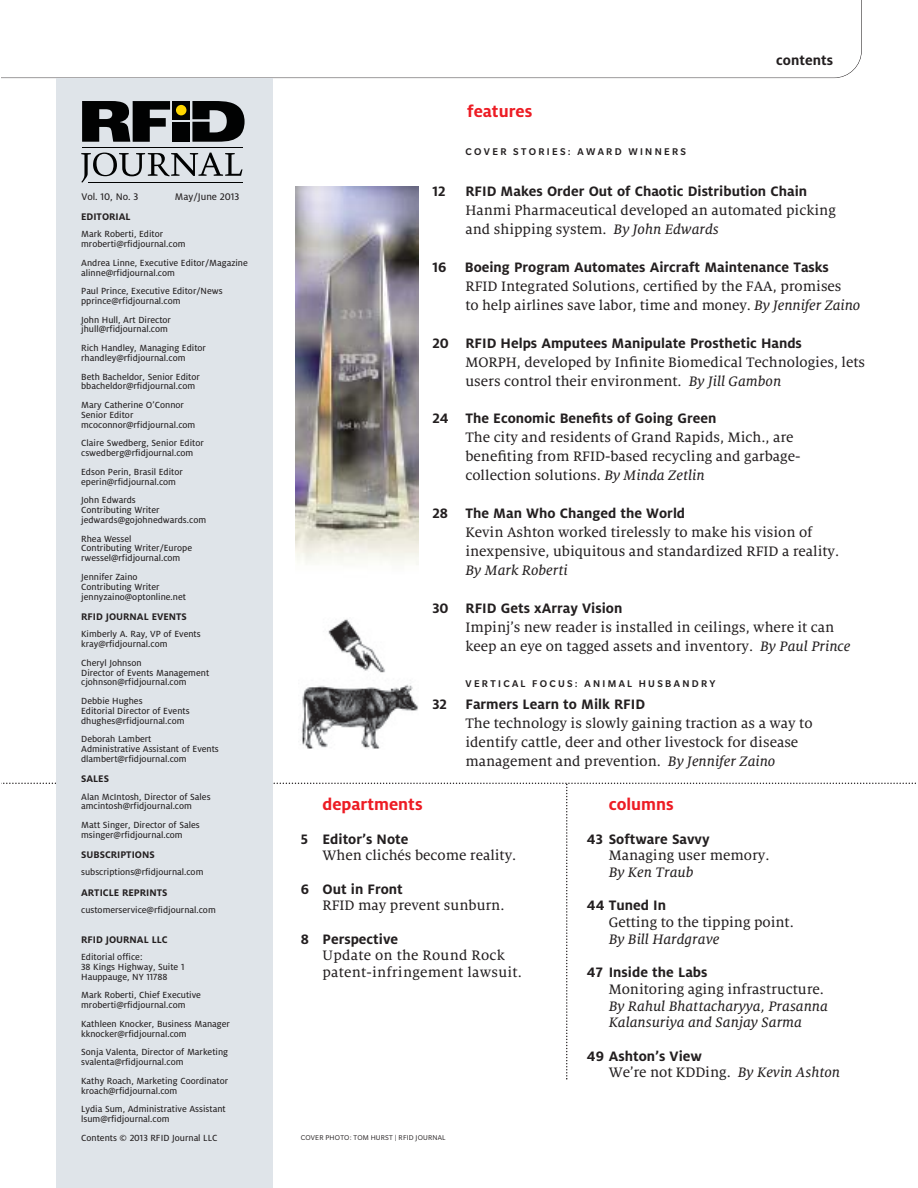
<style>
.page{position:relative;width:918px;height:1188px;background:#fff}
.page>*{position:absolute;margin:0;border:0;box-sizing:border-box;transform-origin:0 0}
.t1{font:700 18.15px "Milo OT";color:#ed1c24}
.t2{font:15.15px/18.9px "Milo Serif OT Text";color:#231f20}
.t3{font:700 15.15px "Milo OT";color:#231f20}
.t4{font:15.15px/16.6px "Milo Serif OT Text Ita";color:#231f20}
.t5{font:700 10.65px "Milo OT";color:#231f20}
.t6{font:500 10.65px "Slate Std";letter-spacing:.22em;color:#231f20}
.t7{font:10.65px "Milo OT Text";color:#231f20}
.t8{font:9.9px/9.9px "Milo OT Text";color:#231f20}
.t9{font:7.65px "Slate Std";letter-spacing:.025em;color:#231f20}
.s1{font-family:"Milo Serif OT Text Ita"}
</style>
<div class="page">
<svg style="left:2px;top:0;width:860px;height:78px"></svg>
<div style="left:56px;top:78px;width:216px;height:1110px;background:#dfe4e9"></div>
<svg style="left:82px;top:101px;width:88px;height:41px"></svg>
<div style="left:173px;top:122px;width:17px;height:20px;background:#010202"></div>
<svg style="left:192px;top:101px;width:53px;height:41px"></svg>
<svg style="left:81px;top:153px;width:162px;height:30px"></svg>
<div style="left:173px;top:101px;width:17px;height:18px;background:#010202"></div>
<div style="left:176px;top:105px;width:10px;height:10px;background:#ffd700;border-radius:50%"></div>
<hr style="left:89px;top:182px;width:154px;height:1px;background:#010202">
<hr style="left:82px;top:147px;width:161px;height:1px;background:#010202">
<img style="left:295px;top:187px;width:124px;height:378px">
<svg style="left:3px;top:783px;width:913px;height:297px"></svg>
<img style="left:301px;top:619px;width:117px;height:130px">
<p class="t7" style="left:81px;top:192px;width:58px">Vol. 10, No. 3</p>
<p class="t7" style="left:175px;top:192px;width:66px">May/June 2013</p>
<p class="t5" style="left:81px;top:212px;width:51px">EDITORIAL</p>
<p class="t8" style="left:81px;top:230px;width:106px">Mark Roberti, Editor mroberti@rfidjournal.com</p>
<p class="t8" style="left:81px;top:258px;width:168px">Andrea Linne, Executive Editor/Magazine alinne@rfidjournal.com</p>
<p class="t8" style="left:81px;top:286px;width:143px">Paul Prince, Executive Editor/News pprince@rfidjournal.com</p>
<p class="t8" style="left:81px;top:315px;width:91px">John Hull, Art Director jhull@rfidjournal.com</p>
<p class="t8" style="left:81px;top:343px;width:126px">Rich Handley, Managing Editor rhandley@rfidjournal.com</p>
<p class="t8" style="left:81px;top:372px;width:120px">Beth Bacheldor, Senior Editor bbacheldor@rfidjournal.com</p>
<p class="t8" style="left:81px;top:400px;width:116px">Mary Catherine O’Connor<br>Senior Editor mcoconnor@rfidjournal.com</p>
<p class="t8" style="left:81px;top:439px;width:124px">Claire Swedberg, Senior Editor cswedberg@rfidjournal.com</p>
<p class="t8" style="left:81px;top:467px;width:103px">Edson Perin, Brasil Editor eperin@rfidjournal.com</p>
<p class="t8" style="left:81px;top:496px;width:126px">John Edwards<br>Contributing Writer jedwards@gojohnedwards.com</p>
<p class="t8" style="left:81px;top:534px;width:112px">Rhea Wessel<br>Contributing Writer/Europe rwessel@rfidjournal.com</p>
<p class="t8" style="left:81px;top:572px;width:106px">Jennifer Zaino<br>Contributing Writer jennyzaino@optonline.net</p>
<p class="t5" style="left:81px;top:612px;width:107px">RFID JOURNAL EVENTS</p>
<p class="t8" style="left:81px;top:630px;width:121px">Kimberly A. Ray, VP of Events kray@rfidjournal.com</p>
<p class="t8" style="left:81px;top:658px;width:130px">Cheryl Johnson<br>Director of Events Management cjohnson@rfidjournal.com</p>
<p class="t8" style="left:81px;top:696px;width:110px">Debbie Hughes<br>Editorial Director of Events dhughes@rfidjournal.com</p>
<p class="t8" style="left:81px;top:735px;width:139px">Deborah Lambert<br>Administrative Assistant of Events dlambert@rfidjournal.com</p>
<p class="t5" style="left:81px;top:775px;width:29px">SALES</p>
<p class="t8" style="left:81px;top:792px;width:131px">Alan McIntosh, Director of Sales amcintosh@rfidjournal.com</p>
<p class="t8" style="left:81px;top:820px;width:120px">Matt Singer, Director of Sales msinger@rfidjournal.com</p>
<p class="t5" style="left:81px;top:850px;width:75px">SUBSCRIPTIONS</p>
<p class="t8" style="left:81px;top:868px;width:124px">subscriptions@rfidjournal.com</p>
<p class="t5" style="left:81px;top:888px;width:88px">ARTICLE REPRINTS</p>
<p class="t8" style="left:81px;top:905px;width:136px">customerservice@rfidjournal.com</p>
<p class="t5" style="left:81px;top:935px;width:88px">RFID JOURNAL LLC</p>
<p class="t8" style="left:81px;top:952px;width:105px">Editorial office:<br>38 Kings Highway, Suite 1<br>Hauppauge, NY 11788</p>
<p class="t8" style="left:81px;top:991px;width:121px">Mark Roberti, Chief Executive mroberti@rfidjournal.com</p>
<p class="t8" style="left:81px;top:1019px;width:150px">Kathleen Knocker, Business Manager kknocker@rfidjournal.com</p>
<p class="t8" style="left:81px;top:1048px;width:148px">Sonja Valenta, Director of Marketing svalenta@rfidjournal.com</p>
<p class="t8" style="left:81px;top:1076px;width:149px">Kathy Roach, Marketing Coordinator kroach@rfidjournal.com</p>
<p class="t8" style="left:81px;top:1105px;width:146px">Lydia Sum, Administrative Assistant lsum@rfidjournal.com</p>
<p class="t8" style="left:81px;top:1133px;width:138px">Contents © 2013 RFID Journal LLC</p>
<h1 class="t1" style="left:467px;top:104px;width:67px">features</h1>
<p class="t6" style="left:466px;top:145px;width:222px">COVER STORIES: AWARD WINNERS</p>
<h2 class="t3" style="left:776px;top:54px;width:58px">contents</h2>
<h2 class="t3" style="left:432px;top:185px;width:14px">12</h2>
<h2 class="t3" style="left:465px;top:185px;width:343px">RFID Makes Order Out of Chaotic Distribution Chain</h2>
<h2 class="t2" style="left:465px;top:201px;width:372px">Hanmi Pharmaceutical developed an automated picking and shipping system. <span class="s1">By John Edwards</span></h2>
<h2 class="t3" style="left:432px;top:261px;width:398px">16 Boeing Program Automates Aircraft Maintenance Tasks</h2>
<h2 class="t2" style="left:465px;top:277px;width:396px">RFID Integrated Solutions, certified by the FAA, promises<br>to help airlines save labor, time and money. <span class="s1">By Jennifer Zaino</span></h2>
<h2 class="t3" style="left:432px;top:337px;width:371px">20 RFID Helps Amputees Manipulate Prosthetic Hands</h2>
<h2 class="t2" style="left:465px;top:353px;width:401px">MORPH, developed by Infinite Biomedical Technologies, lets users control their environment. <span class="s1">By Jill Gambon</span></h2>
<h2 class="t3" style="left:432px;top:413px;width:285px">24 The Economic Benefits of Going Green</h2>
<h2 class="t2" style="left:465px;top:429px;width:336px">The city and residents of Grand Rapids, Mich., are benefiting from RFID-based recycling and garbage&shy;collection solutions. <span class="s1">By Minda Zetlin</span></h2>
<h2 class="t3" style="left:432px;top:507px;width:254px">28 The Man Who Changed the World</h2>
<h2 class="t2" style="left:465px;top:524px;width:375px">Kevin Ashton worked tirelessly to make his vision of inexpensive, ubiquitous and standardized RFID a reality.</h2>
<h2 class="t4" style="left:465px;top:563px;width:104px">By Mark Roberti</h2>
<h2 class="t3" style="left:432px;top:602px;width:191px">30 RFID Gets xArray Vision</h2>
<h2 class="t2" style="left:465px;top:619px;width:386px">Impinj’s new reader is installed in ceilings, where it can keep an eye on tagged assets and inventory. <span class="s1">By Paul Prince</span></h2>
<p class="t6" style="left:466px;top:677px;width:252px">VERTICAL FOCUS: ANIMAL HUSBANDRY</p>
<h2 class="t3" style="left:432px;top:698px;width:214px">32 Farmers Learn to Milk RFID</h2>
<h2 class="t2" style="left:465px;top:714px;width:349px">The technology is slowly gaining traction as a way to identify cattle, deer and other livestock for disease management and prevention. <span class="s1">By Jennifer Zaino</span></h2>
<h1 class="t1" style="left:323px;top:797px;width:102px">departments</h1>
<h2 class="t3" style="left:301px;top:833px;width:109px">5 Editor’s Note</h2>
<h2 class="t2" style="left:323px;top:847px;width:195px">When clichés become reality.</h2>
<h2 class="t3" style="left:301px;top:883px;width:104px">6 Out in Front</h2>
<h2 class="t2" style="left:323px;top:897px;width:184px">RFID may prevent sunburn.</h2>
<h2 class="t3" style="left:301px;top:933px;width:99px">8 Perspective</h2>
<h2 class="t2" style="left:322px;top:948px;width:201px;line-height:16.6px">Update on the Round Rock patent-infringement lawsuit.</h2>
<p class="t9" style="left:301px;top:1133px;width:146px">COVER PHOTO: TOM HURST | RFID JOURNAL</p>
<h1 class="t1" style="left:609px;top:797px;width:66px">columns</h1>
<h2 class="t3" style="left:587px;top:833px;width:124px">43 Software Savvy</h2>
<h2 class="t2" style="left:609px;top:847px;width:162px">Managing user memory.</h2>
<h2 class="t4" style="left:609px;top:865px;width:86px">By Ken Traub</h2>
<h2 class="t3" style="left:587px;top:900px;width:81px">44 Tuned In</h2>
<h2 class="t2" style="left:609px;top:914px;width:187px">Getting to the tipping point.</h2>
<h2 class="t4" style="left:609px;top:931px;width:112px">By Bill Hardgrave</h2>
<h2 class="t3" style="left:587px;top:966px;width:122px">47 Inside the Labs</h2>
<h2 class="t2" style="left:609px;top:980px;width:217px">Monitoring aging infrastructure.</h2>
<h2 class="t4" style="left:609px;top:998px;width:221px">By Rahul Bhattacharyya, Prasanna<br>Kalansuriya and Sanjay Sarma</h2>
<h2 class="t3" style="left:587px;top:1050px;width:117px">49 Ashton’s View</h2>
<h2 class="t2" style="left:609px;top:1064px;width:233px">We’re not KDDing. <span class="s1">By Kevin Ashton</span></h2>
</div>
